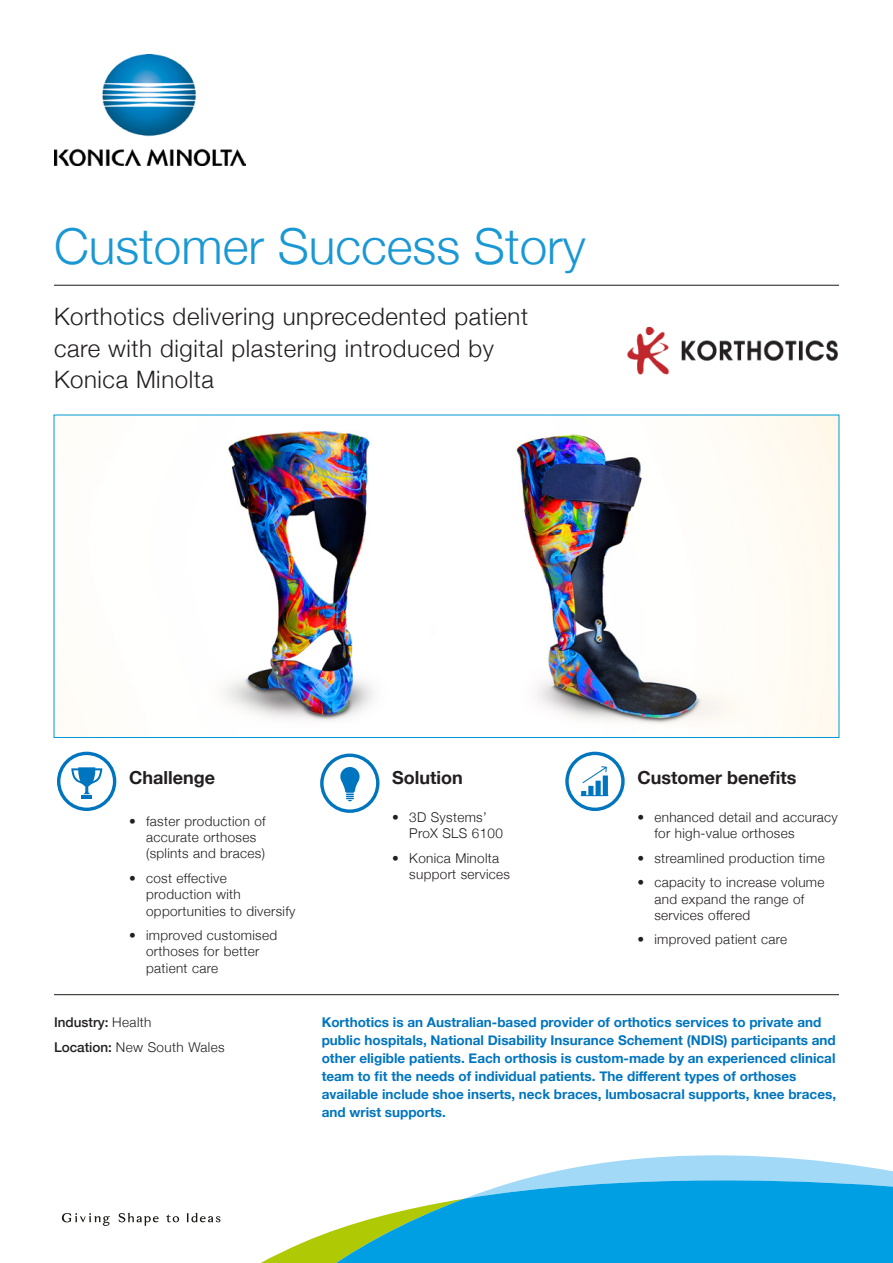
<style>
.page{position:relative;width:893px;height:1263px;background:#fff}
.page>*{position:absolute;margin:0;border:0;box-sizing:border-box;transform-origin:0 0}
.t1{font:300 49.5px "Helvetica Neue";color:#1a98d4}
.t2{font:300 24px/31.5px "Helvetica Neue";letter-spacing:.025em;color:#231f20}
.t3{font:700 18px "Helvetica Neue";color:#231f20}
.Bullet_points{font:300 13.5px/16.2px "Helvetica Neue";letter-spacing:.025em;color:#231f20}
.t4{font:700 13.5px/18px "Helvetica Neue";color:#0075bf}
.Bullet_points-2{font:500 13.5px "Helvetica Neue";color:#231f20}
.s1{font-weight:300}
.s2{font-weight:500}
</style>
<div class="page">
<hr style="left:54px;top:285px;width:785px;height:1px;background:#1a1a17">
<hr style="left:54px;top:994px;width:785px;height:1px;background:#1a1a17">
<img style="left:222px;top:417px;width:615px;height:319px">
<svg style="left:62px;top:1213px;width:48px;height:13px"></svg>
<img style="left:54px;top:54px;width:192px;height:111px">
<svg style="left:57px;top:752px;width:59px;height:59px"></svg>
<hr style="left:81px;top:795px;width:11px;height:4px;background:#0075bf">
<svg style="left:320px;top:753px;width:59px;height:60px"></svg>
<svg style="left:565px;top:752px;width:60px;height:59px"></svg>
<svg style="left:119px;top:1155px;width:774px;height:71px"></svg>
<svg style="left:219px;top:1173px;width:674px;height:90px;fill:#009ee3"></svg>
<img style="left:627px;top:327px;width:211px;height:47px">
<p class="t1" style="left:54px;top:206px;width:533px">Customer Success Story</p>
<p class="t2" style="left:54px;top:299px;width:476px">Korthotics delivering unprecedented patient care with digital plastering introduced by<br>Konica Minolta</p>
<p class="t3" style="left:129px;top:764px;width:87px">Challenge</p>
<p class="Bullet_points" style="left:146px;top:812px;width:121px;text-indent:-17px">• faster production of accurate orthoses (splints and braces)</p>
<p class="Bullet_points" style="left:146px;top:869px;width:151px;text-indent:-17px">• cost effective production with opportunities to diversify</p>
<p class="Bullet_points" style="left:146px;top:926px;width:133px;text-indent:-17px">• improved customised orthoses for better patient care</p>
<p class="t3" style="left:392px;top:764px;width:72px">Solution</p>
<p class="Bullet_points" style="left:409px;top:808px;width:95px;text-indent:-17px">• 3D Systems’<br>ProX SLS 6100</p>
<p class="Bullet_points" style="left:409px;top:849px;width:102px;text-indent:-17px">• Konica Minolta support services</p>
<p class="t3" style="left:637px;top:764px;width:160px">Customer benefits</p>
<p class="Bullet_points" style="left:654px;top:808px;width:185px;text-indent:-17px">• enhanced detail and accuracy for high-value orthoses</p>
<p class="Bullet_points" style="left:637px;top:849px;width:189px">• streamlined production time</p>
<p class="Bullet_points" style="left:654px;top:873px;width:172px;text-indent:-17px">• capacity to increase volume and expand the range of services offered</p>
<p class="Bullet_points" style="left:637px;top:930px;width:151px">• improved patient care</p>
<p class="Bullet_points-2" style="left:54px;top:1011px;width:99px">Industry: <span class="s1">Health</span></p>
<p class="Bullet_points" style="left:54px;top:1038px;width:172px"><span class="s2">Location:</span> New South Wales</p>
<p class="t4" style="left:322px;top:1013px;width:516px">Korthotics is an Australian-based provider of orthotics services to private and public hospitals, National Disability Insurance Schement (NDIS) participants and other eligible patients. Each orthosis is custom-made by an experienced clinical team to fit the needs of individual patients. The different types of orthoses available include shoe inserts, neck braces, lumbosacral supports, knee braces, and wrist supports.</p>
</div>
